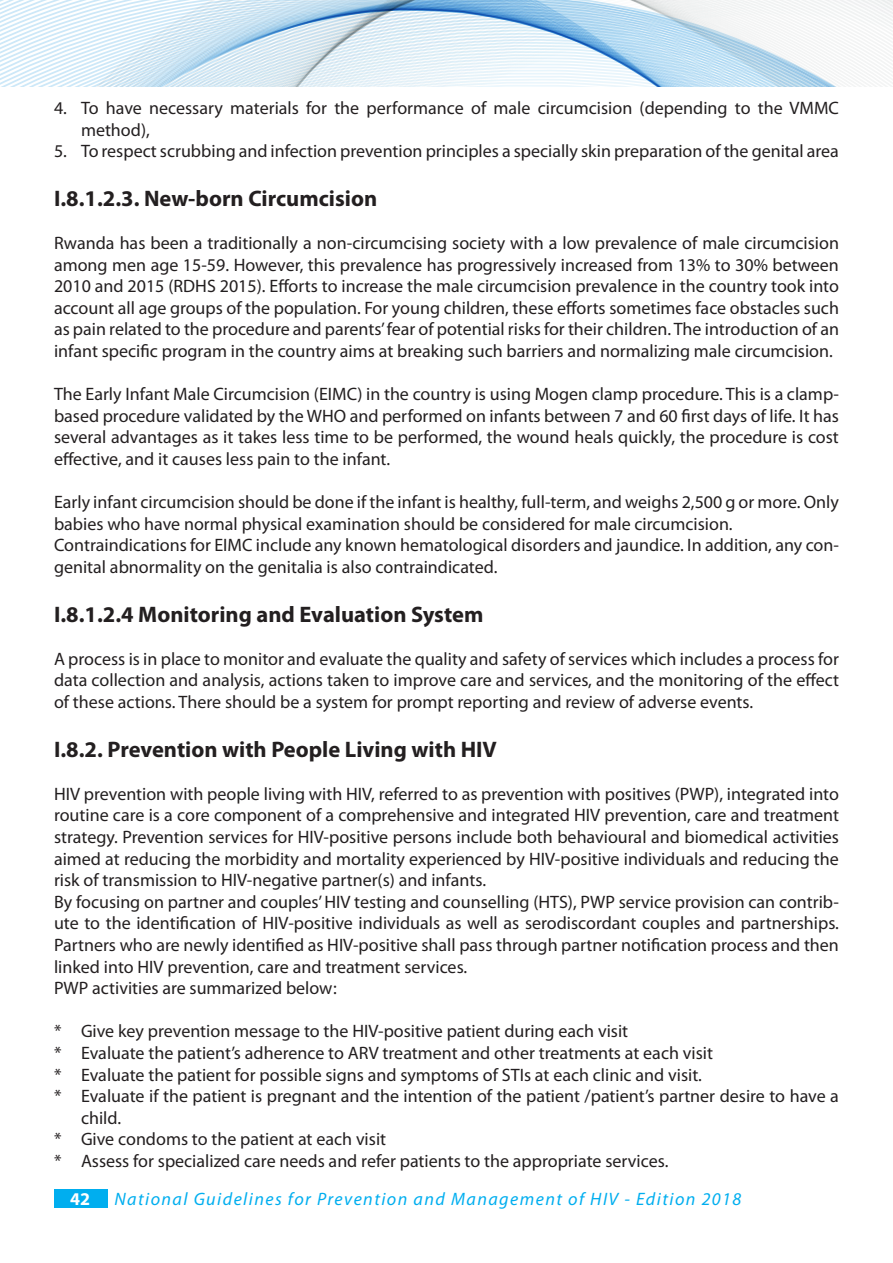
<style>
.page{position:relative;width:893px;height:1263px;background:#fff}
.page>*{position:absolute;margin:0;border:0;box-sizing:border-box;transform-origin:0 0}
.t1{font:700 22.5px "Myriad Pro";color:#231f20}
.t2{font:18px/21.6px "Myriad Pro";color:#231f20;text-align:justify}
.t3{font:italic 18px "Myriad Pro";letter-spacing:.08em;color:#00aeef}
.t4{font:700 18px "Myriad Pro";color:#fff}
</style>
<div class="page">
<svg style="left:0;top:0;width:848px;height:86px"></svg>
<div style="left:54px;top:1189px;width:53px;height:19px;background:#00aeef"></div>
<p class="t2" style="left:81px;top:97px;width:759px;text-indent:-27px">4. To have necessary materials for the performance of male circumcision (depending to the VMMC method),</p>
<p class="t2" style="left:54px;top:140px;width:786px">5. To respect scrubbing and infection prevention principles a specially skin preparation of the genital area</p>
<p class="t1" style="left:54px;top:183px;width:325px">I.8.1.2.3. New-born Circumcision</p>
<p class="t2" style="left:54px;top:232px;width:787px">Rwanda has been a traditionally a non-circumcising society with a low prevalence of male circumcision among men age 15-59. However, this prevalence has progressively increased from 13% to 30% between 2010 and 2015 (RDHS 2015). Efforts to increase the male circumcision prevalence in the country took into account all age groups of the population. For young children, these efforts sometimes face obstacles such as pain related to the procedure and parents’ fear of potential risks for their children. The introduction of an infant specific program in the country aims at breaking such barriers and normalizing male circumcision.</p>
<p class="t2" style="left:54px;top:383px;width:786px">The Early Infant Male Circumcision (EIMC) in the country is using Mogen clamp procedure. This is a clamp&shy;based procedure validated by the WHO and performed on infants between 7 and 60 first days of life. It has several advantages as it takes less time to be performed, the wound heals quickly, the procedure is cost effective, and it causes less pain to the infant.</p>
<p class="t2" style="left:54px;top:491px;width:786px">Early infant circumcision should be done if the infant is healthy, full-term, and weighs 2,500 g or more. Only babies who have normal physical examination should be considered for male circumcision.</p>
<p class="t2" style="left:54px;top:534px;width:786px">Contraindications for EIMC include any known hematological disorders and jaundice. In addition, any con&shy;genital abnormality on the genitalia is also contraindicated.</p>
<p class="t1" style="left:54px;top:599px;width:431px">I.8.1.2.4 Monitoring and Evaluation System</p>
<p class="t2" style="left:54px;top:648px;width:786px">A process is in place to monitor and evaluate the quality and safety of services which includes a process for data collection and analysis, actions taken to improve care and services, and the monitoring of the effect of these actions. There should be a system for prompt reporting and review of adverse events.</p>
<p class="t1" style="left:54px;top:734px;width:444px">I.8.2. Prevention with People Living with HIV</p>
<p class="t2" style="left:54px;top:783px;width:786px">HIV prevention with people living with HIV, referred to as prevention with positives (PWP), integrated into routine care is a core component of a comprehensive and integrated HIV prevention, care and treatment strategy. Prevention services for HIV-positive persons include both behavioural and biomedical activities aimed at reducing the morbidity and mortality experienced by HIV-positive individuals and reducing the risk of transmission to HIV-negative partner(s) and infants.</p>
<p class="t2" style="left:54px;top:891px;width:786px">By focusing on partner and couples’ HIV testing and counselling (HTS), PWP service provision can contrib&shy;ute to the identification of HIV-positive individuals as well as serodiscordant couples and partnerships.<br>Partners who are newly identified as HIV-positive shall pass through partner notification process and then linked into HIV prevention, care and treatment services.</p>
<p class="t2" style="left:54px;top:977px;width:284px">PWP activities are summarized below:</p>
<p class="t2" style="left:54px;top:1020px;width:576px">* Give key prevention message to the HIV-positive patient during each visit</p>
<p class="t2" style="left:54px;top:1042px;width:660px">* Evaluate the patient’s adherence to ARV treatment and other treatments at each visit</p>
<p class="t2" style="left:54px;top:1063px;width:649px">* Evaluate the patient for possible signs and symptoms of STIs at each clinic and visit.</p>
<p class="t2" style="left:81px;top:1085px;width:759px;text-indent:-27px">* Evaluate if the patient is pregnant and the intention of the patient /patient’s partner desire to have a child.</p>
<p class="t2" style="left:54px;top:1128px;width:334px">* Give condoms to the patient at each visit</p>
<p class="t2" style="left:54px;top:1150px;width:616px">* Assess for specialized care needs and refer patients to the appropriate services.</p>
<p class="t4" style="left:70px;top:1187px;width:21px">42</p>
<p class="t3" style="left:114px;top:1188px;width:628px">National Guidelines for Prevention and Management of HIV - Edition 2018</p>
</div>
